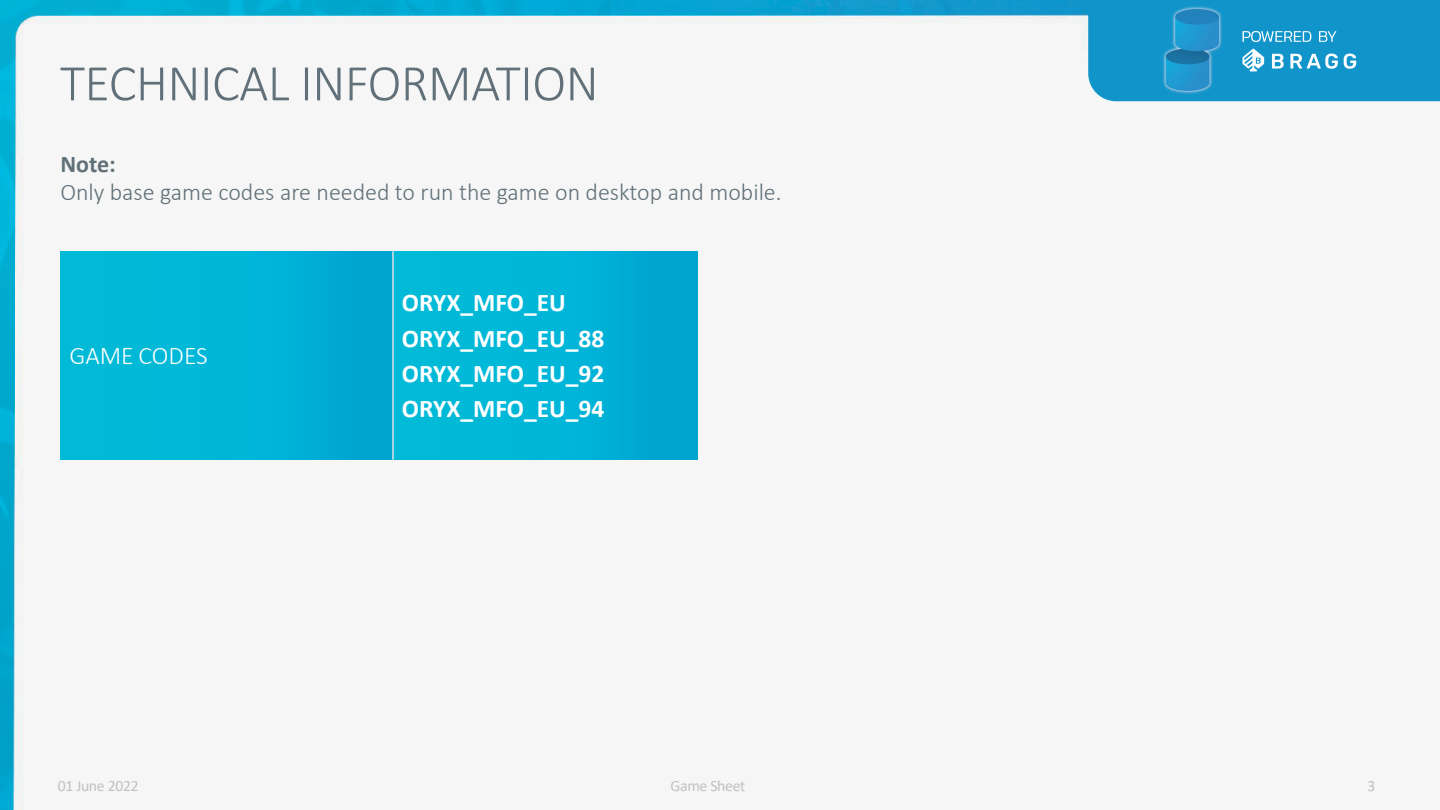
<style>
.page{position:relative;width:1440px;height:810px;background:#f5f6f5}
.page>*{position:absolute;margin:0;border:0;box-sizing:border-box;transform-origin:0 0}
.t1{font:300 51.75px "Calibri";letter-spacing:-.01em;color:#617079}
.t2{font:700 25.5px/35.2px "Calibri";color:#fff}
.t3{font:300 25.5px "Calibri";color:#fff}
.t4{font:300 24px "Calibri";color:#617079}
.t5{font:700 24px "Calibri";color:#617079}
.t6{font:15.75px "Calibri";letter-spacing:-.02em;color:#c2c0c4}
</style>
<div class="page">
<div style="left:1088px;top:0;width:352px;height:101px;background:#1094c9"></div>
<img style="left:1157px;top:2px;width:205px;height:95px">
<div style="left:60px;top:251px;width:333px;height:209px;background:linear-gradient(to right,#00bfd9,#00a8d2)"></div>
<div style="left:393px;top:251px;width:305px;height:209px;background:linear-gradient(to right,#00bfd9,#00a6d1)"></div>
<hr style="left:392px;top:251px;width:2px;height:209px;background:#e0e1e3">
<h1 class="t1" style="left:60px;top:51px;width:540px">TECHNICAL INFORMATION</h1>
<p class="t5" style="left:60px;top:147px;width:57px">Note:</p>
<p class="t4" style="left:60px;top:177px;width:723px">Only base game codes are needed to run the game on desktop and mobile.</p>
<p class="t3" style="left:69px;top:340px;width:140px">GAME CODES</p>
<p class="t2" style="left:402px;top:285px;width:204px">ORYX_MFO_EU<br>ORYX_MFO_EU_88<br>ORYX_MFO_EU_92<br>ORYX_MFO_EU_94</p>
<p class="t6" style="left:58px;top:775px;width:82px">01 June 2022</p>
<p class="t6" style="left:671px;top:775px;width:77px">Game Sheet</p>
<p class="t6" style="left:1368px;top:775px;width:9px">3</p>
</div>
